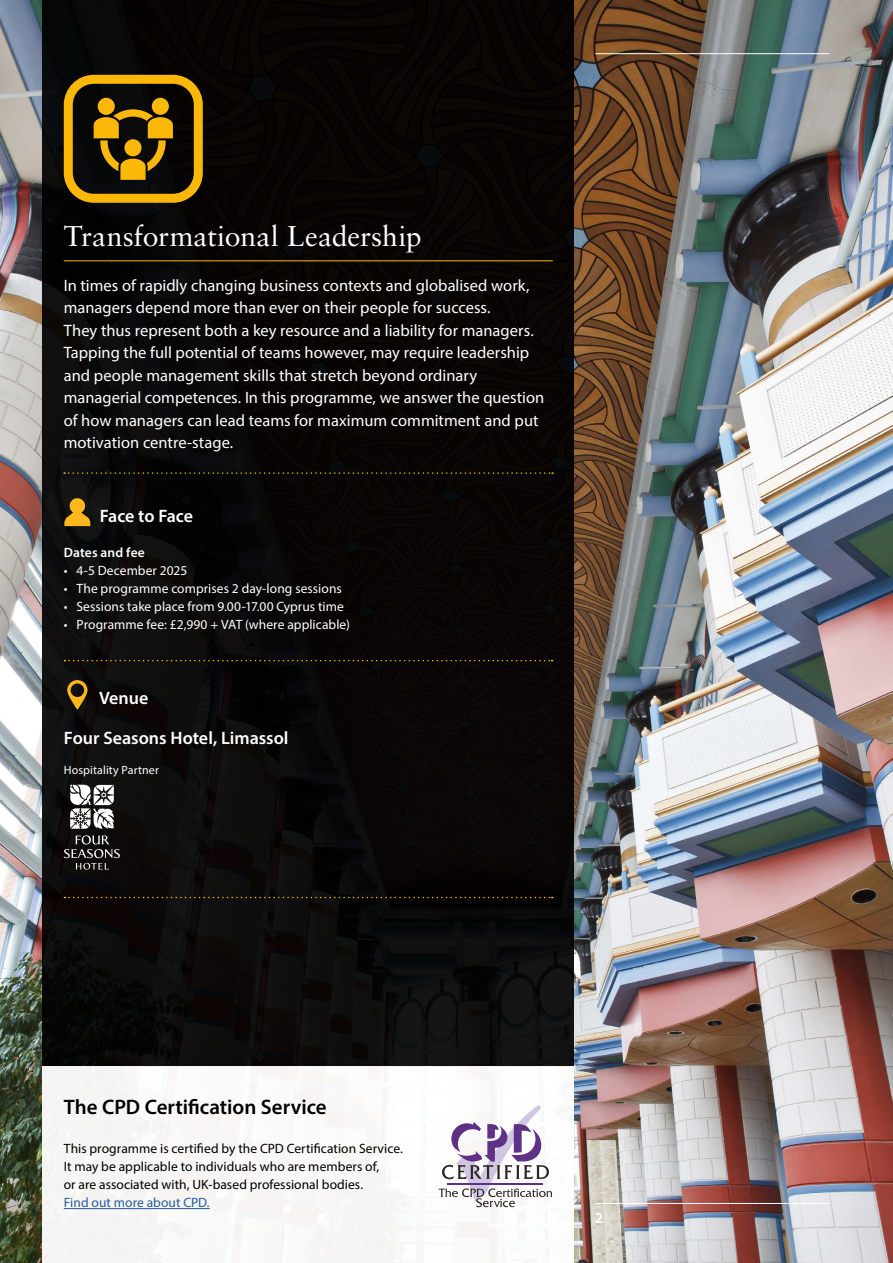
<style>
.page{position:relative;width:893px;height:1263px;background:#fff}
.page>*{position:absolute;margin:0;border:0;box-sizing:border-box;transform-origin:0 0}
.t1{font:28.5px "Sabon LT Pro";letter-spacing:-.005em;color:#fff}
.t2{font:600 21px "Myriad Pro";color:#000}
.t3{font:600 18px "Myriad Pro";color:#fff}
.t4{font:16.5px/22.5px "Myriad Pro";color:#fff}
.t5{font:600 15px "Myriad Pro";color:#fff}
.t6{font:13.5px/18px "Myriad Pro";letter-spacing:.005em;color:#000}
.t7{font:13.5px "Myriad Pro";letter-spacing:.005em;color:#fff}
.t8{font:13.5px "Myriad Pro";letter-spacing:.005em;color:#275b9b}
.t9{font:600 13.5px "Myriad Pro";letter-spacing:.01em;color:#fff}
.t10{font:12px "Myriad Pro";letter-spacing:.01em;color:#fff}
</style>
<div class="page">
<img style="left:0;top:0;width:893px;height:1263px">
<div style="left:43px;top:0;width:531px;height:1066px;background:linear-gradient(to right,#0b0b0a,#090603)"></div>
<hr style="left:64px;top:260px;width:489px;height:1px;background:#fbb808">
<svg style="left:64px;top:472px;width:489px;height:2px"></svg>
<svg style="left:64px;top:497px;width:26px;height:29px"></svg>
<div style="left:98px;top:98px;width:17px;height:17px;background:#fbb808;border-radius:50%"></div>
<div style="left:152px;top:98px;width:17px;height:17px;background:#fbb808;border-radius:50%"></div>
<svg style="left:94px;top:109px;width:79px;height:71px"></svg>
<div style="left:124px;top:139px;width:18px;height:17px;background:#fbb808;border-radius:50%"></div>
<div style="left:64px;top:75px;width:139px;height:128px;border:9px solid #fbb808;border-radius:26px"></div>
<div style="left:43px;top:1066px;width:531px;height:197px;background:#f9f8f7"></div>
<svg style="left:64px;top:660px;width:489px;height:1px"></svg>
<svg style="left:64px;top:897px;width:489px;height:1px"></svg>
<hr style="left:64px;top:1208px;width:146px;height:1px;background:#275b9b">
<svg style="left:438px;top:1105px;width:114px;height:102px"></svg>
<svg style="left:64px;top:835px;width:56px;height:35px"></svg>
<svg style="left:69px;top:784px;width:45px;height:45px"></svg>
<svg style="left:67px;top:680px;width:21px;height:29px"></svg>
<hr style="left:595px;top:1203px;width:234px;height:1px;background:#fff">
<hr style="left:595px;top:53px;width:234px;height:1px;background:#fff">
<h1 class="t1" style="left:64px;top:218px;width:359px">Transformational Leadership</h1>
<p class="t4" style="left:64px;top:274px;width:482px">In times of rapidly changing business contexts and globalised work, managers depend more than ever on their people for success.<br>They thus represent both a key resource and a liability for managers.<br>Tapping the full potential of teams however, may require leadership and people management skills that stretch beyond ordinary managerial competences. In this programme, we answer the question of how managers can lead teams for maximum commitment and put motivation centre-stage.</p>
<p class="t3" style="left:100px;top:504px;width:95px">Face to Face</p>
<p class="t9" style="left:64px;top:544px;width:83px">Dates and fee</p>
<p class="t7" style="left:64px;top:562px;width:125px">• 4-5 December 2025</p>
<p class="t7" style="left:64px;top:580px;width:280px">• The programme comprises 2 day-long sessions</p>
<p class="t7" style="left:64px;top:598px;width:282px">• Sessions take place from 9.00-17.00 Cyprus time</p>
<p class="t7" style="left:64px;top:616px;width:288px">• Programme fee: £2,990 + VAT (where applicable)</p>
<p class="t3" style="left:99px;top:687px;width:51px">Venue</p>
<p class="t3" style="left:64px;top:727px;width:226px">Four Seasons Hotel, Limassol</p>
<p class="t10" style="left:64px;top:763px;width:97px">Hospitality Partner</p>
<p class="t2" style="left:64px;top:1093px;width:265px">The CPD Certification Service</p>
<p class="t6" style="left:64px;top:1139px;width:341px">This programme is certified by the CPD Certification Service.<br>It may be applicable to individuals who are members of,<br>or are associated with, UK-based professional bodies.</p>
<p class="t8" style="left:64px;top:1194px;width:147px">Find out more about CPD.</p>
<p class="t5" style="left:595px;top:1208px;width:10px">2</p>
</div>
